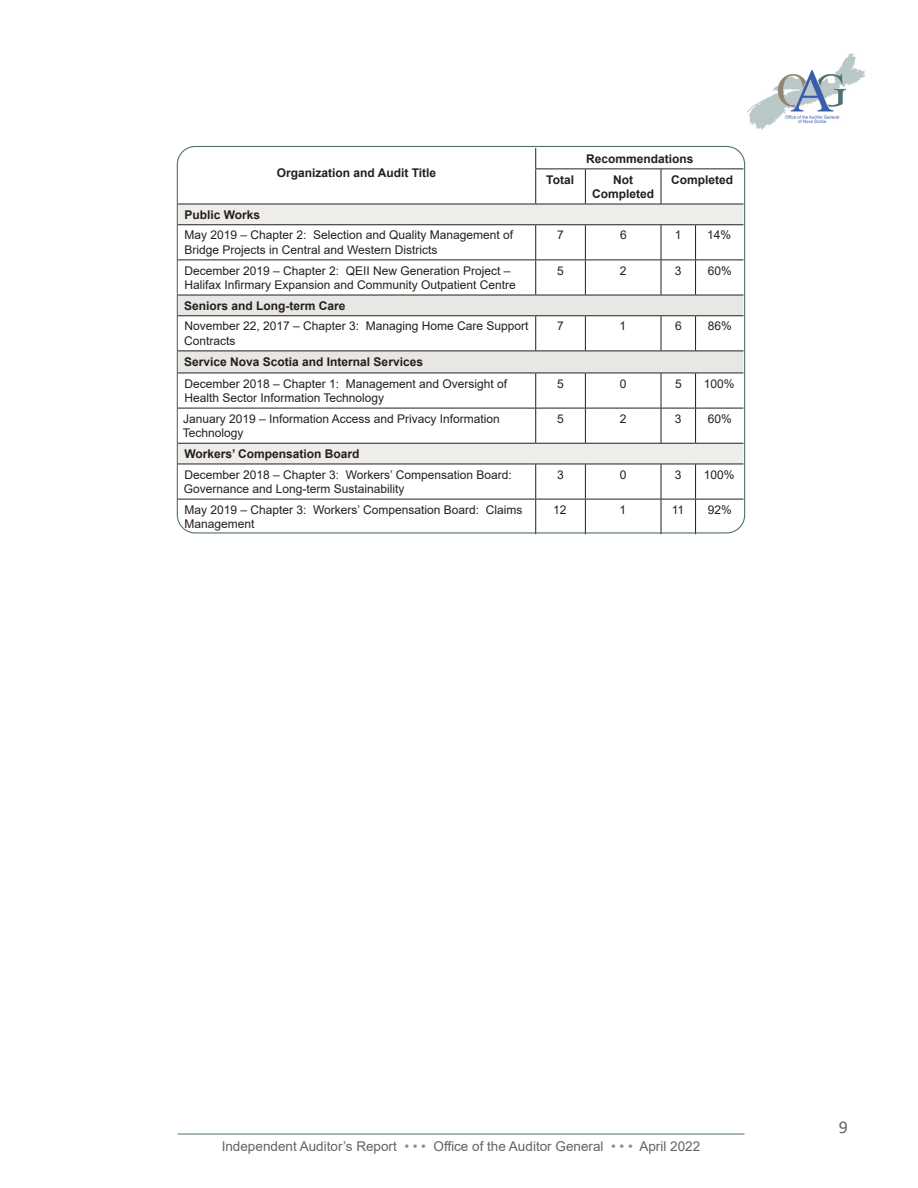
<style>
.page{position:relative;width:918px;height:1188px;background:#fff}
.page>*{position:absolute;margin:0;border:0;box-sizing:border-box;transform-origin:0 0}
.t1{font:18px "Calibri";color:#636366}
.t2{font:13.5px "Arial";color:#636366}
.t3{font:12px/14.4px "Arial";color:#231f20}
.t4{font:700 12px/14.4px "Arial";color:#231f20;text-align:center}
.s1{color:#7b9592}
</style>
<div class="page">
<img style="left:748px;top:54px;width:116px;height:75px">
<svg style="left:179px;top:205px;width:564px;height:259px"></svg>
<svg style="left:179px;top:296px;width:564px;height:77px;fill:#e9e7e4"></svg>
<hr style="left:177px;top:499px;width:359px;height:1px;background:#231f20">
<hr style="left:536px;top:499px;width:49px;height:1px;background:#231f20">
<hr style="left:535px;top:499px;width:1px;height:35px;background:#231f20">
<hr style="left:585px;top:499px;width:76px;height:1px;background:#231f20">
<hr style="left:585px;top:499px;width:1px;height:35px;background:#231f20">
<hr style="left:661px;top:499px;width:35px;height:1px;background:#231f20">
<hr style="left:661px;top:499px;width:1px;height:35px;background:#231f20">
<hr style="left:696px;top:499px;width:47px;height:1px;background:#231f20">
<hr style="left:695px;top:499px;width:1px;height:35px;background:#231f20">
<hr style="left:177px;top:204px;width:359px;height:1px;background:#231f20">
<hr style="left:536px;top:204px;width:49px;height:1px;background:#231f20">
<hr style="left:585px;top:204px;width:76px;height:1px;background:#231f20">
<hr style="left:661px;top:204px;width:35px;height:1px;background:#231f20">
<hr style="left:696px;top:204px;width:47px;height:1px;background:#231f20">
<hr style="left:177px;top:224px;width:359px;height:1px;background:#231f20">
<hr style="left:536px;top:224px;width:49px;height:1px;background:#231f20">
<hr style="left:535px;top:225px;width:1px;height:35px;background:#231f20">
<hr style="left:585px;top:224px;width:76px;height:1px;background:#231f20">
<hr style="left:585px;top:225px;width:1px;height:35px;background:#231f20">
<hr style="left:661px;top:224px;width:35px;height:1px;background:#231f20">
<hr style="left:661px;top:225px;width:1px;height:35px;background:#231f20">
<hr style="left:696px;top:224px;width:47px;height:1px;background:#231f20">
<hr style="left:695px;top:225px;width:1px;height:35px;background:#231f20">
<hr style="left:177px;top:260px;width:359px;height:1px;background:#231f20">
<hr style="left:536px;top:260px;width:49px;height:1px;background:#231f20">
<hr style="left:535px;top:260px;width:1px;height:35px;background:#231f20">
<hr style="left:585px;top:260px;width:76px;height:1px;background:#231f20">
<hr style="left:585px;top:260px;width:1px;height:35px;background:#231f20">
<hr style="left:661px;top:260px;width:35px;height:1px;background:#231f20">
<hr style="left:661px;top:260px;width:1px;height:35px;background:#231f20">
<hr style="left:696px;top:260px;width:47px;height:1px;background:#231f20">
<hr style="left:695px;top:260px;width:1px;height:35px;background:#231f20">
<hr style="left:177px;top:295px;width:359px;height:1px;background:#231f20">
<hr style="left:536px;top:295px;width:49px;height:1px;background:#231f20">
<hr style="left:585px;top:295px;width:76px;height:1px;background:#231f20">
<hr style="left:661px;top:295px;width:35px;height:1px;background:#231f20">
<hr style="left:696px;top:295px;width:47px;height:1px;background:#231f20">
<hr style="left:177px;top:315px;width:359px;height:1px;background:#231f20">
<hr style="left:536px;top:315px;width:49px;height:1px;background:#231f20">
<hr style="left:535px;top:316px;width:1px;height:35px;background:#231f20">
<hr style="left:585px;top:315px;width:76px;height:1px;background:#231f20">
<hr style="left:585px;top:316px;width:1px;height:35px;background:#231f20">
<hr style="left:661px;top:315px;width:35px;height:1px;background:#231f20">
<hr style="left:661px;top:316px;width:1px;height:35px;background:#231f20">
<hr style="left:696px;top:315px;width:47px;height:1px;background:#231f20">
<hr style="left:695px;top:316px;width:1px;height:35px;background:#231f20">
<hr style="left:177px;top:351px;width:359px;height:1px;background:#231f20">
<hr style="left:536px;top:351px;width:49px;height:1px;background:#231f20">
<hr style="left:585px;top:351px;width:76px;height:1px;background:#231f20">
<hr style="left:661px;top:351px;width:35px;height:1px;background:#231f20">
<hr style="left:696px;top:351px;width:47px;height:1px;background:#231f20">
<hr style="left:177px;top:373px;width:359px;height:1px;background:#231f20">
<hr style="left:536px;top:373px;width:49px;height:1px;background:#231f20">
<hr style="left:535px;top:373px;width:1px;height:35px;background:#231f20">
<hr style="left:585px;top:373px;width:76px;height:1px;background:#231f20">
<hr style="left:585px;top:373px;width:1px;height:35px;background:#231f20">
<hr style="left:661px;top:373px;width:35px;height:1px;background:#231f20">
<hr style="left:661px;top:373px;width:1px;height:35px;background:#231f20">
<hr style="left:696px;top:373px;width:47px;height:1px;background:#231f20">
<hr style="left:695px;top:373px;width:1px;height:35px;background:#231f20">
<hr style="left:177px;top:408px;width:359px;height:1px;background:#231f20">
<hr style="left:536px;top:408px;width:49px;height:1px;background:#231f20">
<hr style="left:535px;top:408px;width:1px;height:35px;background:#231f20">
<hr style="left:585px;top:408px;width:76px;height:1px;background:#231f20">
<hr style="left:585px;top:408px;width:1px;height:35px;background:#231f20">
<hr style="left:661px;top:408px;width:35px;height:1px;background:#231f20">
<hr style="left:661px;top:408px;width:1px;height:35px;background:#231f20">
<hr style="left:696px;top:408px;width:47px;height:1px;background:#231f20">
<hr style="left:695px;top:408px;width:1px;height:35px;background:#231f20">
<hr style="left:177px;top:443px;width:359px;height:1px;background:#231f20">
<hr style="left:536px;top:443px;width:49px;height:1px;background:#231f20">
<hr style="left:585px;top:443px;width:76px;height:1px;background:#231f20">
<hr style="left:661px;top:443px;width:35px;height:1px;background:#231f20">
<hr style="left:696px;top:443px;width:47px;height:1px;background:#231f20">
<hr style="left:177px;top:464px;width:359px;height:1px;background:#231f20">
<hr style="left:536px;top:464px;width:49px;height:1px;background:#231f20">
<hr style="left:535px;top:464px;width:1px;height:35px;background:#231f20">
<hr style="left:585px;top:464px;width:76px;height:1px;background:#231f20">
<hr style="left:585px;top:464px;width:1px;height:35px;background:#231f20">
<hr style="left:661px;top:464px;width:35px;height:1px;background:#231f20">
<hr style="left:661px;top:464px;width:1px;height:35px;background:#231f20">
<hr style="left:696px;top:464px;width:47px;height:1px;background:#231f20">
<hr style="left:695px;top:464px;width:1px;height:35px;background:#231f20">
<svg style="left:535px;top:148px;width:1px;height:21px"></svg>
<hr style="left:535px;top:169px;width:50px;height:1px;background:#231f20">
<hr style="left:535px;top:169px;width:1px;height:35px;background:#231f20">
<hr style="left:585px;top:169px;width:76px;height:1px;background:#231f20">
<hr style="left:585px;top:169px;width:1px;height:35px;background:#231f20">
<hr style="left:661px;top:169px;width:35px;height:1px;background:#231f20">
<hr style="left:661px;top:169px;width:1px;height:35px;background:#231f20">
<hr style="left:696px;top:169px;width:47px;height:1px;background:#231f20">
<hr style="left:177px;top:1134px;width:567px;height:1px;background:#4f726e">
<p class="t4" style="left:277px;top:166px;width:161px">Organization and Audit Title</p>
<p class="t4" style="left:586px;top:152px;width:109px">Recommendations</p>
<p class="t4" style="left:546px;top:172px;width:29px">Total</p>
<p class="t4" style="left:592px;top:172px;width:64px">Not<br>Completed</p>
<p class="t4" style="left:671px;top:172px;width:64px">Completed</p>
<p class="t4" style="left:184px;top:207px;width:77px">Public Works</p>
<p class="t3" style="left:184px;top:228px;width:330px">May 2019 – Chapter 2: Selection and Quality Management of<br>Bridge Projects in Central and Western Districts</p>
<p class="t3" style="left:557px;top:228px;width:8px">7</p>
<p class="t3" style="left:620px;top:228px;width:8px">6</p>
<p class="t3" style="left:675px;top:228px;width:8px">1</p>
<p class="t3" style="left:707px;top:228px;width:26px">14%</p>
<p class="t3" style="left:184px;top:263px;width:333px">December 2019 – Chapter 2: QEII New Generation Project –<br>Halifax Infirmary Expansion and Community Outpatient Centre</p>
<p class="t3" style="left:557px;top:263px;width:8px">5</p>
<p class="t3" style="left:620px;top:263px;width:8px">2</p>
<p class="t3" style="left:675px;top:263px;width:8px">3</p>
<p class="t3" style="left:708px;top:263px;width:26px">60%</p>
<p class="t4" style="left:184px;top:298px;width:163px">Seniors and Long-term Care</p>
<p class="t3" style="left:184px;top:319px;width:346px">November 22, 2017 – Chapter 3: Managing Home Care Support<br>Contracts</p>
<p class="t3" style="left:557px;top:319px;width:8px">7</p>
<p class="t3" style="left:620px;top:319px;width:8px">1</p>
<p class="t3" style="left:675px;top:319px;width:8px">6</p>
<p class="t3" style="left:708px;top:319px;width:26px">86%</p>
<p class="t4" style="left:184px;top:354px;width:240px">Service Nova Scotia and Internal Services</p>
<p class="t3" style="left:184px;top:376px;width:324px">December 2018 – Chapter 1: Management and Oversight of<br>Health Sector Information Technology</p>
<p class="t3" style="left:557px;top:376px;width:8px">5</p>
<p class="t3" style="left:620px;top:376px;width:8px">0</p>
<p class="t3" style="left:675px;top:376px;width:8px">5</p>
<p class="t3" style="left:704px;top:376px;width:32px">100%</p>
<p class="t3" style="left:183px;top:411px;width:319px">January 2019 – Information Access and Privacy Information<br>Technology</p>
<p class="t3" style="left:557px;top:411px;width:8px">5</p>
<p class="t3" style="left:620px;top:411px;width:8px">2</p>
<p class="t3" style="left:675px;top:411px;width:8px">3</p>
<p class="t3" style="left:708px;top:411px;width:26px">60%</p>
<p class="t4" style="left:184px;top:447px;width:177px">Workers’ Compensation Board</p>
<p class="t3" style="left:184px;top:467px;width:330px">December 2018 – Chapter 3: Workers’ Compensation Board:<br>Governance and Long-term Sustainability</p>
<p class="t3" style="left:557px;top:467px;width:8px">3</p>
<p class="t3" style="left:620px;top:467px;width:8px">0</p>
<p class="t3" style="left:675px;top:467px;width:8px">3</p>
<p class="t3" style="left:704px;top:467px;width:32px">100%</p>
<p class="t3" style="left:184px;top:502px;width:340px">May 2019 – Chapter 3: Workers’ Compensation Board: Claims<br>Management</p>
<p class="t3" style="left:553px;top:502px;width:15px">12</p>
<p class="t3" style="left:620px;top:502px;width:8px">1</p>
<p class="t3" style="left:672px;top:502px;width:14px">11</p>
<p class="t3" style="left:708px;top:502px;width:26px">92%</p>
<p class="t2" style="left:222px;top:1137px;width:480px">Independent Auditor’s Report <span class="s1">• • •</span> Office of the Auditor General <span class="s1">• • •</span> April 2022</p>
<h1 class="t1" style="left:839px;top:1115px;width:11px">9</h1>
</div>
